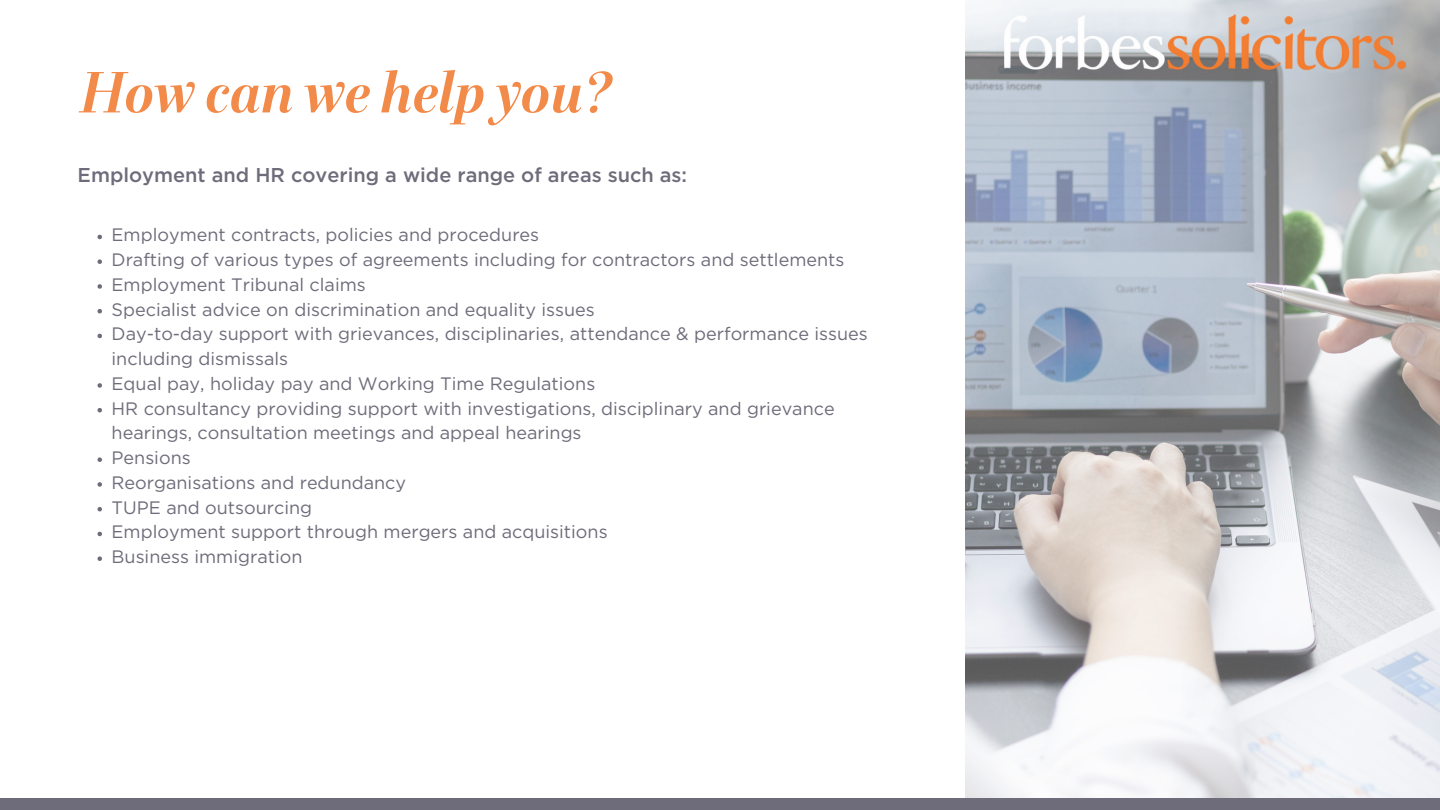
<style>
.page{position:relative;width:1440px;height:810px;background:#fff}
.page>*{position:absolute;margin:0;border:0;box-sizing:border-box;transform-origin:0 0}
.t1{font:italic 700 58px "Exquise FY";color:#f28a4a}
.t2{font:500 20px "Gotham";color:#6e6c7a}
.t3{font:18px/24.8px "Gotham";color:#6e6c7a}
</style>
<div class="page">
<img style="left:966px;top:0;width:474px;height:799px">
<img style="left:1000px;top:15px;width:410px;height:56px">
<svg style="left:98px;top:235px;width:4px;height:4px"></svg>
<svg style="left:98px;top:259px;width:4px;height:5px"></svg>
<svg style="left:98px;top:284px;width:4px;height:5px"></svg>
<svg style="left:98px;top:309px;width:4px;height:4px"></svg>
<svg style="left:98px;top:334px;width:4px;height:4px"></svg>
<svg style="left:98px;top:383px;width:4px;height:5px"></svg>
<svg style="left:98px;top:408px;width:4px;height:4px"></svg>
<svg style="left:98px;top:457px;width:4px;height:5px"></svg>
<svg style="left:98px;top:482px;width:4px;height:5px"></svg>
<svg style="left:98px;top:507px;width:4px;height:4px"></svg>
<svg style="left:98px;top:532px;width:4px;height:4px"></svg>
<svg style="left:98px;top:556px;width:4px;height:5px"></svg>
<div style="left:0;top:799px;width:1440px;height:11px;background:#6e6c7a"></div>
<p class="t1" style="left:81px;top:57px;width:532px">How can we help you?</p>
<p class="t2" style="left:78px;top:166px;width:611px">Employment and HR covering a wide range of areas such as:</p>
<p class="t3" style="left:112px;top:224px;width:429px">Employment contracts, policies and procedures</p>
<p class="t3" style="left:112px;top:248px;width:734px">Drafting of various types of agreements including for contractors and settlements</p>
<p class="t3" style="left:112px;top:273px;width:256px">Employment Tribunal claims</p>
<p class="t3" style="left:112px;top:298px;width:485px">Specialist advice on discrimination and equality issues</p>
<p class="t3" style="left:112px;top:323px;width:758px">Day-to-day support with grievances, disciplinaries, attendance &amp; performance issues including dismissals</p>
<p class="t3" style="left:112px;top:372px;width:485px">Equal pay, holiday pay and Working Time Regulations</p>
<p class="t3" style="left:112px;top:397px;width:725px">HR consultancy providing support with investigations, disciplinary and grievance hearings, consultation meetings and appeal hearings</p>
<p class="t3" style="left:112px;top:446px;width:81px">Pensions</p>
<p class="t3" style="left:112px;top:471px;width:296px">Reorganisations and redundancy</p>
<p class="t3" style="left:112px;top:496px;width:202px">TUPE and outsourcing</p>
<p class="t3" style="left:112px;top:521px;width:498px">Employment support through mergers and acquisitions</p>
<p class="t3" style="left:112px;top:545px;width:192px">Business immigration</p>
</div>
